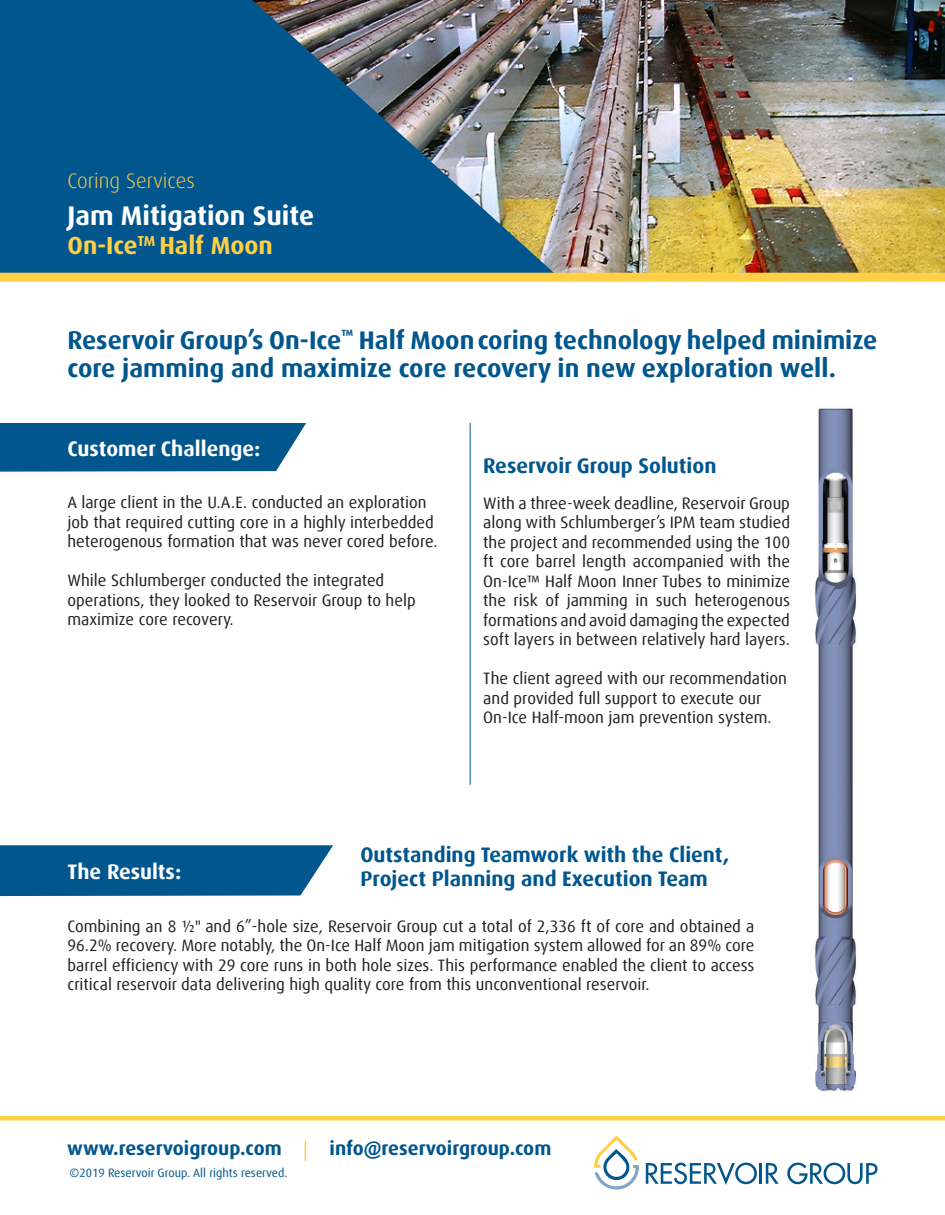
<style>
.page{position:relative;width:945px;height:1215px;background:#fff}
.page>*{position:absolute;margin:0;border:0;box-sizing:border-box;transform-origin:0 0}
.t1{font:700 27px "Dax Pro";color:#fff}
.t2{font:700 25.5px/28.5px "Dax Offc Pro";color:#00568d}
.t3{font:700 24.75px "Dax Pro";color:#ffcf45}
.t4{font:700 21px/24px "Dax Offc Pro";color:#00568d}
.t5{font:700 21px "Dax Offc Pro";color:#fff}
.t6{font:300 21px "Dax Pro";color:#ffcf45}
.t7{font:700 19.5px "Dax Pro";color:#00568d}
.t8{font:16.5px/19.5px "Dax Offc Pro";color:#231f20}
.t9{font:12px "Dax Offc Pro";color:#00568d}
</style>
<div class="page">
<svg style="left:0;top:845px;width:333px;height:51px;background:#0e5f93"></svg>
<hr style="left:470px;top:423px;width:1px;height:362px;background:#00568d">
<div style="left:0;top:423px;width:306px;height:49px;background:#00568d"></div>
<img style="left:562px;top:0;width:383px;height:273px">
<img style="left:0;top:0;width:562px;height:273px">
<div style="left:0;top:273px;width:945px;height:9px;background:#ffcf45"></div>
<svg style="left:594px;top:1136px;width:45px;height:54px"></svg>
<svg style="left:646px;top:1163px;width:111px;height:22px"></svg>
<hr style="left:759px;top:1163px;width:3px;height:21px;background:#00568d">
<svg style="left:766px;top:1163px;width:13px;height:21px"></svg>
<svg style="left:787px;top:1163px;width:90px;height:21px"></svg>
<svg style="left:305px;top:1141px;width:1px;height:20px"></svg>
<hr style="left:0;top:1116px;width:945px;height:4px;background:#ffcf45">
<img style="left:815px;top:407px;width:42px;height:684px">
<p class="t6" style="left:68px;top:167px;width:129px">Coring Services</p>
<p class="t1" style="left:68px;top:198px;width:248px">Jam Mitigation Suite</p>
<p class="t3" style="left:68px;top:230px;width:207px">On-Ice<sup>TM</sup> Half Moon</p>
<p class="t2" style="left:68px;top:326px;width:811px">Reservoir Group’s On-Ice<sup>™</sup> Half Mooncoring technology helped minimize core jamming and maximize core recovery in new exploration well.</p>
<p class="t5" style="left:68px;top:435px;width:194px">Customer Challenge:</p>
<p class="t8" style="left:68px;top:493px;width:372px">A large client in the U.A.E. conducted an exploration job that required cutting core in a highly interbedded heterogenous formation that was never cored before.</p>
<p class="t8" style="left:68px;top:571px;width:350px">While Schlumberger conducted the integrated operations, they looked to Reservoir Group to help maximize core recovery.</p>
<p class="t4" style="left:483px;top:454px;width:235px">Reservoir Group Solution</p>
<p class="t8" style="left:483px;top:493px;width:308px;text-align:justify">With a three-week deadline, Reservoir Group along with Schlumberger’s IPM team studied the project and recommended using the 100 ft core barrel length accompanied with the On-Ice™ Half Moon Inner Tubes to minimize the risk of jamming in such heterogenous formations and avoid damaging the expected soft layers in between relatively hard layers.</p>
<p class="t8" style="left:483px;top:669px;width:305px">The client agreed with our recommendation and provided full support to execute our<br>On-Ice Half-moon jam prevention system.</p>
<p class="t4" style="left:360px;top:843px;width:370px">Outstanding Teamwork with the Client,<br>Project Planning and Execution Team</p>
<p class="t8" style="left:68px;top:916px;width:688px;text-align:justify">Combining an 8 ½" and 6”-hole size, Reservoir Group cut a total of 2,336 ft of core and obtained a 96.2% recovery. More notably, the On-Ice Half Moon jam mitigation system allowed for an 89% core barrel efficiency with 29 core runs in both hole sizes. This performance enabled the client to access critical reservoir data delivering high quality core from this unconventional reservoir.</p>
<p class="t5" style="left:68px;top:858px;width:115px">The Results:</p>
<p class="t7" style="left:67px;top:1136px;width:216px">www.reservoigroup.com</p>
<p class="t9" style="left:69px;top:1165px;width:220px">©2019 Reservoir Group. All rights reserved.</p>
<p class="t7" style="left:330px;top:1136px;width:223px">info@reservoirgroup.com</p>
</div>
